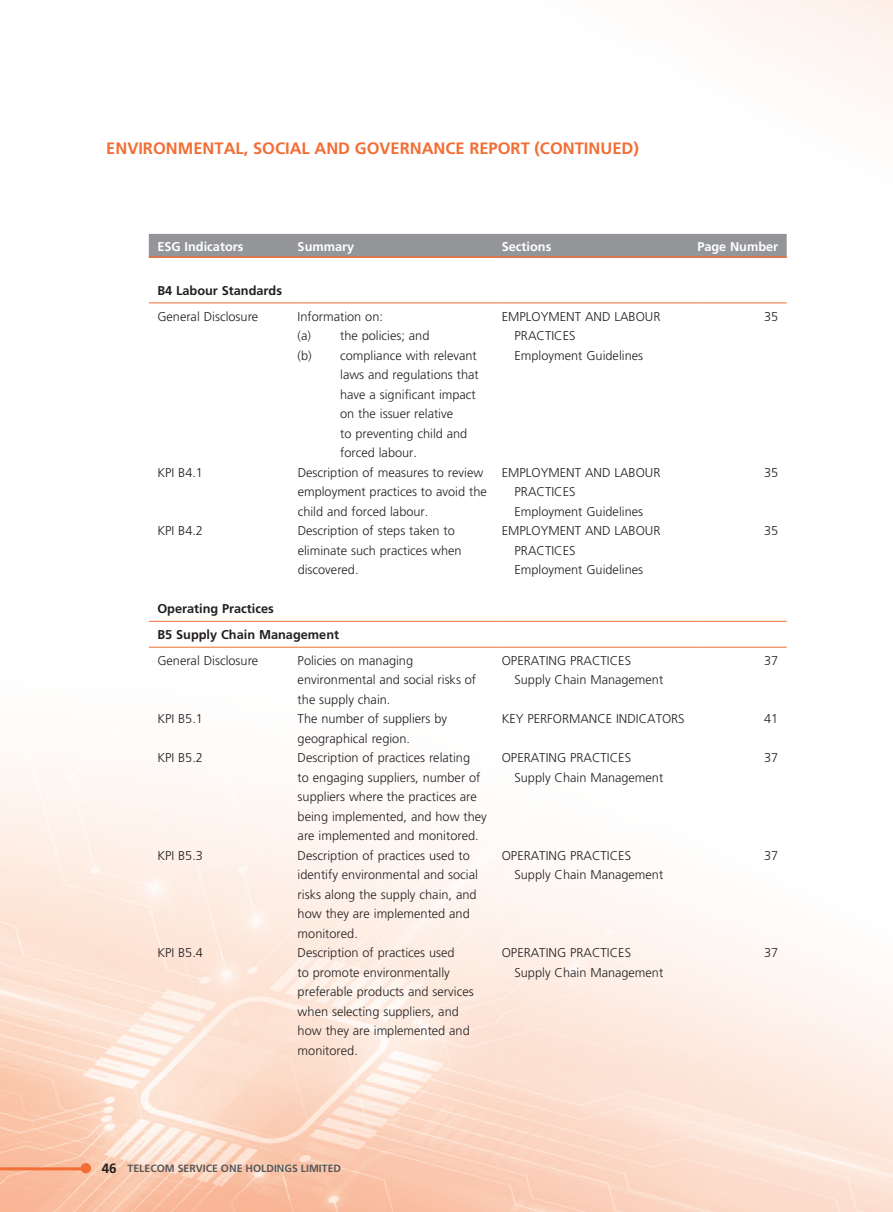
<style>
.page{position:relative;width:893px;height:1212px;background:#fff}
.page>*{position:absolute;margin:0;border:0;box-sizing:border-box;transform-origin:0 0}
.t1{font:700 16.5px "Frutiger LT Std";color:#f26e35}
.t2{font:300 12.75px/19.5px "Frutiger LT Std";color:#231f20}
.t3{font:700 12.75px/26px "Frutiger LT Std";color:#231f20}
.t4{font:700 12.75px "Frutiger LT Std";color:#fff}
.t5{font:700 10.5px "Frutiger LT Std";color:#57585a}
.s1{font-size:13.5px;color:#231f20}
</style>
<div class="page">
<img style="left:0;top:746px;width:893px;height:466px">
<hr style="left:0;top:1167px;width:86px;height:3px;background:#f26e35">
<div style="left:81px;top:1163px;width:10px;height:10px;background:#f26e35;border-radius:50%"></div>
<div style="left:81px;top:1163px;width:10px;height:10px;border:1px solid #f26e35;border-radius:50%"></div>
<div style="left:149px;top:234px;width:638px;height:22px;background:#939598"></div>
<hr style="left:149px;top:256px;width:149px;height:2px;background:#f26e35">
<hr style="left:298px;top:256px;width:204px;height:2px;background:#f26e35">
<hr style="left:502px;top:256px;width:195px;height:2px;background:#f26e35">
<hr style="left:697px;top:256px;width:90px;height:2px;background:#f26e35">
<hr style="left:149px;top:302px;width:149px;height:1px;background:#f26e35">
<hr style="left:298px;top:302px;width:204px;height:1px;background:#f26e35">
<hr style="left:502px;top:302px;width:195px;height:1px;background:#f26e35">
<hr style="left:697px;top:302px;width:90px;height:1px;background:#f26e35">
<hr style="left:149px;top:621px;width:149px;height:1px;background:#f26e35">
<hr style="left:298px;top:621px;width:204px;height:1px;background:#f26e35">
<hr style="left:502px;top:621px;width:195px;height:1px;background:#f26e35">
<hr style="left:697px;top:621px;width:90px;height:1px;background:#f26e35">
<hr style="left:149px;top:647px;width:149px;height:1px;background:#f26e35">
<hr style="left:298px;top:647px;width:204px;height:1px;background:#f26e35">
<hr style="left:502px;top:647px;width:195px;height:1px;background:#f26e35">
<hr style="left:697px;top:647px;width:90px;height:1px;background:#f26e35">
<p class="t1" style="left:106px;top:139px;width:534px">ENVIRONMENTAL, SOCIAL AND GOVERNANCE REPORT (CONTINUED)</p>
<p class="t4" style="left:157px;top:239px;width:88px">ESG Indicators</p>
<p class="t4" style="left:298px;top:239px;width:58px">Summary</p>
<p class="t4" style="left:502px;top:239px;width:51px">Sections</p>
<p class="t4" style="left:697px;top:239px;width:82px">Page Number</p>
<p class="t3" style="left:157px;top:277px;width:126px">B4 Labour Standards</p>
<p class="t2" style="left:157px;top:307px;width:102px">General Disclosure</p>
<p class="t2" style="left:298px;top:307px;width:87px">Information on:</p>
<p class="t2" style="left:298px;top:326px;width:133px">(a) the policies; and</p>
<p class="t2" style="left:298px;top:346px;width:181px">(b) compliance with relevant</p>
<p class="t2" style="left:340px;top:365px;width:140px">laws and regulations that</p>
<p class="t2" style="left:340px;top:385px;width:137px">have a significant impact</p>
<p class="t2" style="left:340px;top:404px;width:114px">on the issuer relative</p>
<p class="t2" style="left:340px;top:424px;width:129px">to preventing child and</p>
<p class="t2" style="left:340px;top:443px;width:78px">forced labour.</p>
<p class="t2" style="left:514px;top:307px;width:147px;text-indent:-13px">EMPLOYMENT AND LABOUR<br>PRACTICES<br>Employment Guidelines</p>
<p class="t2" style="left:764px;top:307px;width:16px">35</p>
<p class="t2" style="left:157px;top:463px;width:47px">KPI B4.1</p>
<p class="t2" style="left:298px;top:463px;width:191px">Description of measures to review employment practices to avoid the child and forced labour.</p>
<p class="t2" style="left:514px;top:463px;width:147px;text-indent:-13px">EMPLOYMENT AND LABOUR<br>PRACTICES<br>Employment Guidelines</p>
<p class="t2" style="left:764px;top:463px;width:16px">35</p>
<p class="t2" style="left:157px;top:521px;width:47px">KPI B4.2</p>
<p class="t2" style="left:298px;top:521px;width:165px">Description of steps taken to eliminate such practices when discovered.</p>
<p class="t2" style="left:514px;top:521px;width:147px;text-indent:-13px">EMPLOYMENT AND LABOUR<br>PRACTICES<br>Employment Guidelines</p>
<p class="t2" style="left:764px;top:521px;width:16px">35</p>
<p class="t3" style="left:157px;top:596px;width:183px">Operating Practices<br>B5 Supply Chain Management</p>
<p class="t2" style="left:157px;top:651px;width:102px">General Disclosure</p>
<p class="t2" style="left:298px;top:651px;width:180px">Policies on managing environmental and social risks of the supply chain.</p>
<p class="t2" style="left:514px;top:651px;width:150px;text-indent:-13px">OPERATING PRACTICES<br>Supply Chain Management</p>
<p class="t2" style="left:764px;top:651px;width:16px">37</p>
<p class="t2" style="left:157px;top:709px;width:47px">KPI B5.1</p>
<p class="t2" style="left:298px;top:709px;width:151px">The number of suppliers by geographical region.</p>
<p class="t2" style="left:502px;top:709px;width:184px">KEY PERFORMANCE INDICATORS</p>
<p class="t2" style="left:764px;top:709px;width:16px">41</p>
<p class="t2" style="left:157px;top:748px;width:47px">KPI B5.2</p>
<p class="t2" style="left:298px;top:748px;width:191px">Description of practices relating<br>to engaging suppliers, number of suppliers where the practices are being implemented, and how they are implemented and monitored.</p>
<p class="t2" style="left:514px;top:748px;width:150px;text-indent:-13px">OPERATING PRACTICES<br>Supply Chain Management</p>
<p class="t2" style="left:764px;top:748px;width:16px">37</p>
<p class="t2" style="left:157px;top:846px;width:47px">KPI B5.3</p>
<p class="t2" style="left:298px;top:846px;width:182px">Description of practices used to identify environmental and social risks along the supply chain, and how they are implemented and monitored.</p>
<p class="t2" style="left:514px;top:846px;width:150px;text-indent:-13px">OPERATING PRACTICES<br>Supply Chain Management</p>
<p class="t2" style="left:764px;top:846px;width:16px">37</p>
<p class="t2" style="left:157px;top:943px;width:47px">KPI B5.4</p>
<p class="t2" style="left:298px;top:943px;width:178px">Description of practices used<br>to promote environmentally preferable products and services when selecting suppliers, and how they are implemented and monitored.</p>
<p class="t2" style="left:514px;top:943px;width:150px;text-indent:-13px">OPERATING PRACTICES<br>Supply Chain Management</p>
<p class="t2" style="left:764px;top:943px;width:16px">37</p>
<p class="t5" style="left:102px;top:1162px;width:241px"><span class="s1">46</span> TELECOM SERVICE ONE HOLDINGS LIMITED</p>
</div>
